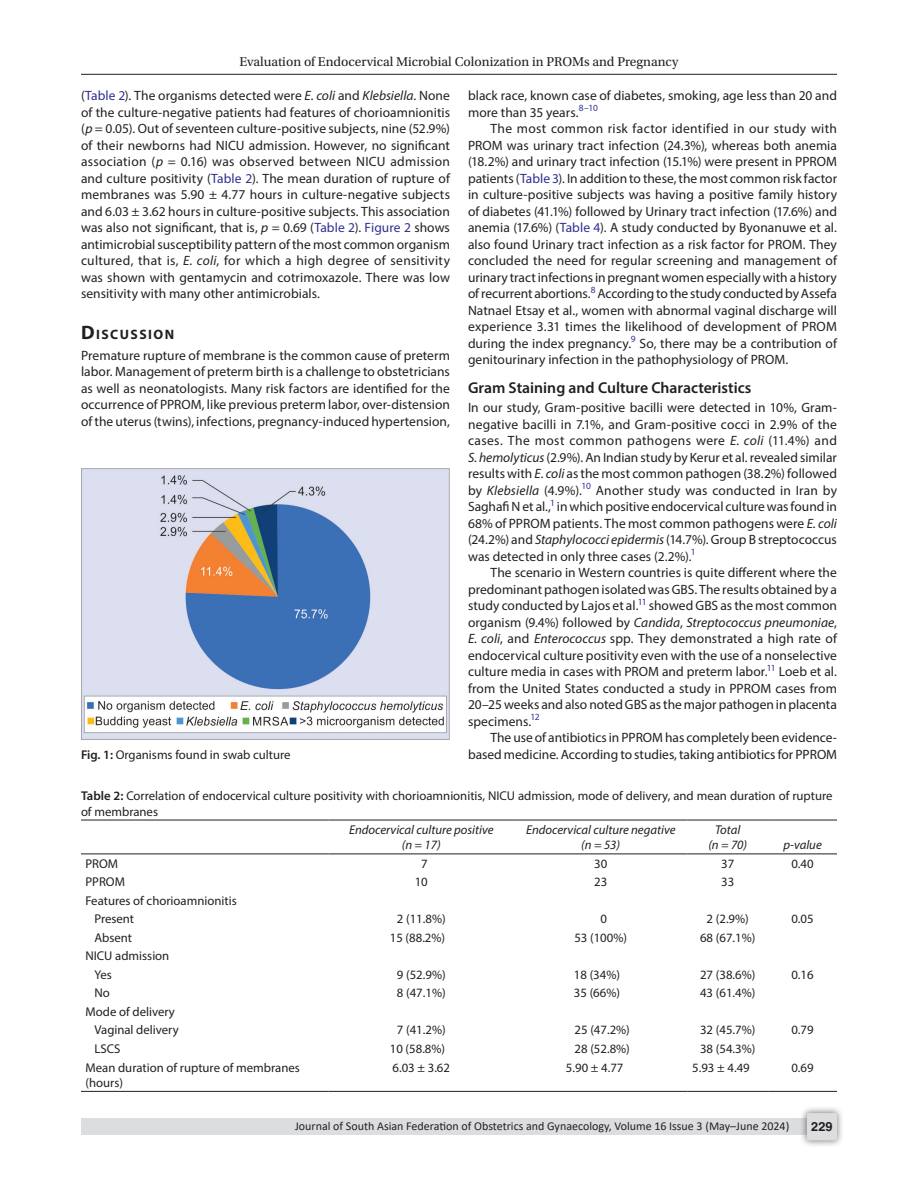
<style>
.page{position:relative;width:918px;height:1188px;background:#fff}
.page>*{position:absolute;margin:0;border:0;box-sizing:border-box;transform-origin:0 0}
.Head-2{font:600 15.75px "Myriad Pro";color:#231f20}
.Head-1{font:700 13.65px "Myriad Pro";letter-spacing:.105em;color:#231f20}
.Para-NoIndent{font:13.5px/16.5px "Myriad Pro";letter-spacing:.005em;color:#231f20;text-align:justify}
.Para-Indent{font:13.5px/16.5px "Myriad Pro";color:#231f20;text-align:justify}
.t1{font:13.5px "Utopia Std";color:#231f20}
.TableBody{font:12.75px/15.3px "Myriad Pro";color:#231f20}
.TableCaption{font:12.75px/15.3px "Myriad Pro";color:#231f20}
.TableHeader{font:italic 12.75px/15.3px "Myriad Pro";color:#231f20;text-align:center}
.FigCaption{font:12.75px "Myriad Pro";color:#231f20}
.t2{font:700 12.75px "Helvetica LT Std";color:#231f20}
.t3{font:12px "Calibri";color:#231f20}
.s1{color:#2e3092}
.s2{font-style:italic}
.s3{font-size:19.5px}
.s4{font-weight:600}
</style>
<div class="page">
<hr style="left:81px;top:74px;width:756px;height:1px;background:#231f20">
<div style="left:81px;top:1119px;width:756px;height:16px;background:#dcdddf"></div>
<div style="left:800px;top:1106px;width:44px;height:41px;background:#231f20;opacity:.61"></div>
<div style="left:807px;top:1113px;width:30px;height:27px;background:#dcdddf;border-radius:2px"></div>
<img style="left:81px;top:469px;width:369px;height:271px">
<hr style="left:81px;top:820px;width:247px;height:1px;background:#231f20">
<hr style="left:328px;top:820px;width:186px;height:1px;background:#231f20">
<hr style="left:514px;top:820px;width:173px;height:1px;background:#231f20">
<hr style="left:687px;top:820px;width:81px;height:1px;background:#231f20">
<hr style="left:768px;top:820px;width:69px;height:1px;background:#231f20">
<hr style="left:81px;top:1091px;width:247px;height:1px;background:#231f20">
<hr style="left:328px;top:1091px;width:186px;height:1px;background:#231f20">
<hr style="left:514px;top:1091px;width:173px;height:1px;background:#231f20">
<hr style="left:687px;top:1091px;width:81px;height:1px;background:#231f20">
<hr style="left:768px;top:1091px;width:69px;height:1px;background:#231f20">
<hr style="left:81px;top:854px;width:247px;height:1px;background:#231f20">
<hr style="left:328px;top:854px;width:186px;height:1px;background:#231f20">
<hr style="left:514px;top:854px;width:173px;height:1px;background:#231f20">
<hr style="left:687px;top:854px;width:81px;height:1px;background:#231f20">
<hr style="left:768px;top:854px;width:69px;height:1px;background:#231f20">
<p class="t1" style="left:240px;top:55px;width:440px">Evaluation of Endocervical Microbial Colonization in PROMs and Pregnancy</p>
<p class="Para-NoIndent" style="left:81px;top:87px;width:371px">(<span class="s1">Table 2</span>). The organisms detected were <span class="s2">E. coli</span> and <span class="s2">Klebsiella</span>. None of the culture-negative patients had features of chorioamnionitis (<span class="s2">p</span> = 0.05). Out of seventeen culture-positive subjects, nine (52.9%) of their newborns had NICU admission. However, no significant association (<span class="s2">p</span> = 0.16) was observed between NICU admission and culture positivity (<span class="s1">Table 2</span>). The mean duration of rupture of membranes was 5.90 ± 4.77 hours in culture-negative subjects and 6.03 ± 3.62 hours in culture-positive subjects. This association was also not significant, that is, <span class="s2">p</span> = 0.69 (<span class="s1">Table 2</span>). <span class="s1">Figure 2</span> shows antimicrobial susceptibility pattern of the most common organism cultured, that is, <span class="s2">E. coli</span>, for which a high degree of sensitivity was shown with gentamycin and cotrimoxazole. There was low sensitivity with many other antimicrobials.</p>
<p class="Head-1" style="left:81px;top:325px;width:95px"><span class="s3">D</span>ISCUSSION</p>
<p class="Para-NoIndent" style="left:81px;top:347px;width:371px">Premature rupture of membrane is the common cause of preterm labor. Management of preterm birth is a challenge to obstetricians as well as neonatologists. Many risk factors are identified for the occurrence of PPROM, like previous preterm labor, over-distension of the uterus (twins), infections, pregnancy-induced hypertension,</p>
<p class="Para-NoIndent" style="left:468px;top:87px;width:371px">black race, known case of diabetes, smoking, age less than 20 and more than 35 years.<sup>8–10</sup></p>
<p class="Para-Indent" style="left:468px;top:120px;width:371px;text-indent:22px">The most common risk factor identified in our study with PROM was urinary tract infection (24.3%), whereas both anemia (18.2%) and urinary tract infection (15.1%) were present in PPROM patients (<span class="s1">Table 3</span>). In addition to these, the most common risk factor in culture-positive subjects was having a positive family history of diabetes (41.1%) followed by Urinary tract infection (17.6%) and anemia (17.6%) (<span class="s1">Table 4</span>). A study conducted by Byonanuwe et al. also found Urinary tract infection as a risk factor for PROM. They concluded the need for regular screening and management of urinary tract infections in pregnant women especially with a history of recurrent abortions.<sup>8</sup> According to the study conducted by Assefa Natnael Etsay et al., women with abnormal vaginal discharge will experience 3.31 times the likelihood of development of PROM during the index pregnancy.<sup>9</sup> So, there may be a contribution of genitourinary infection in the pathophysiology of PROM.</p>
<p class="Head-2" style="left:468px;top:377px;width:285px">Gram Staining and Culture Characteristics</p>
<p class="Para-NoIndent" style="left:468px;top:399px;width:371px">In our study, Gram-positive bacilli were detected in 10%, Gram&shy;negative bacilli in 7.1%, and Gram-positive cocci in 2.9% of the cases. The most common pathogens were <span class="s2">E. coli</span> (11.4%) and <span class="s2">S. hemolyticus</span> (2.9%). An Indian study by Kerur et al. revealed similar results with <span class="s2">E. coli</span> as the most common pathogen (38.2%) followed by <span class="s2">Klebsiella</span> (4.9%).<sup>10</sup> Another study was conducted in Iran by Saghafi N et al.,<sup>1</sup> in which positive endocervical culture was found in 68% of PPROM patients. The most common pathogens were <span class="s2">E. coli </span>(24.2%) and <span class="s2">Staphylococci epidermis</span> (14.7%). Group B streptococcus was detected in only three cases (2.2%).<sup>1</sup></p>
<p class="Para-Indent" style="left:468px;top:564px;width:371px;text-indent:22px">The scenario in Western countries is quite different where the predominant pathogen isolated was GBS. The results obtained by a study conducted by Lajos et al.<sup>11</sup> showed GBS as the most common organism (9.4%) followed by <span class="s2">Candida</span>, <span class="s2">Streptococcus pneumoniae</span>, <span class="s2">E. coli</span>, and <span class="s2">Enterococcus</span> spp. They demonstrated a high rate of endocervical culture positivity even with the use of a nonselective culture media in cases with PROM and preterm labor.<sup>11</sup> Loeb et al. from the United States conducted a study in PPROM cases from 20–25 weeks and also noted GBS as the major pathogen in placenta specimens.<sup>12</sup></p>
<p class="Para-Indent" style="left:490px;top:729px;width:348px">The use of antibiotics in PPROM has completely been evidence-</p>
<p class="FigCaption" style="left:81px;top:746px;width:211px"><span class="s4">Fig. 1:</span> Organisms found in swab culture</p>
<p class="Para-Indent" style="left:468px;top:746px;width:371px">based medicine. According to studies, taking antibiotics for PPROM</p>
<p class="TableCaption" style="left:81px;top:788px;width:753px"><span class="s4">Table 2:</span> Correlation of endocervical culture positivity with chorioamnionitis, NICU admission, mode of delivery, and mean duration of rupture of membranes</p>
<p class="TableHeader" style="left:349px;top:822px;width:146px">Endocervical culture positive (n = 17)</p>
<p class="TableHeader" style="left:526px;top:822px;width:151px">Endocervical culture negative (n = 53)</p>
<p class="TableHeader" style="left:708px;top:822px;width:40px">Total (n = 70)</p>
<p class="TableHeader" style="left:783px;top:837px;width:40px">p-value</p>
<p class="TableBody" style="left:86px;top:856px;width:34px">PROM</p>
<p class="TableBody" style="left:86px;top:874px;width:41px">PPROM</p>
<p class="TableBody" style="left:421px;top:856px;width:8px">7</p>
<p class="TableBody" style="left:415px;top:874px;width:15px">10</p>
<p class="TableBody" style="left:594px;top:856px;width:15px">30</p>
<p class="TableBody" style="left:594px;top:874px;width:15px">23</p>
<p class="TableBody" style="left:721px;top:856px;width:15px">37</p>
<p class="TableBody" style="left:721px;top:874px;width:15px">33</p>
<p class="TableBody" style="left:791px;top:856px;width:24px">0.40</p>
<p class="TableBody" style="left:86px;top:892px;width:153px">Features of chorioamnionitis</p>
<p class="TableBody" style="left:94px;top:911px;width:41px">Present</p>
<p class="TableBody" style="left:397px;top:911px;width:50px">2 (11.8%)</p>
<p class="TableBody" style="left:600px;top:911px;width:8px">0</p>
<p class="TableBody" style="left:707px;top:911px;width:44px">2 (2.9%)</p>
<p class="TableBody" style="left:791px;top:911px;width:24px">0.05</p>
<p class="TableBody" style="left:94px;top:930px;width:39px">Absent</p>
<p class="TableBody" style="left:390px;top:930px;width:57px">15 (88.2%)</p>
<p class="TableBody" style="left:574px;top:930px;width:54px">53 (100%)</p>
<p class="TableBody" style="left:700px;top:930px;width:57px">68 (67.1%)</p>
<p class="TableBody" style="left:86px;top:948px;width:85px">NICU admission</p>
<p class="TableBody" style="left:94px;top:967px;width:19px">Yes</p>
<p class="TableBody" style="left:397px;top:967px;width:50px">9 (52.9%)</p>
<p class="TableBody" style="left:574px;top:967px;width:48px">18 (34%)</p>
<p class="TableBody" style="left:700px;top:967px;width:57px">27 (38.6%)</p>
<p class="TableBody" style="left:791px;top:967px;width:24px">0.16</p>
<p class="TableBody" style="left:94px;top:985px;width:17px">No</p>
<p class="TableBody" style="left:397px;top:985px;width:50px">8 (47.1%)</p>
<p class="TableBody" style="left:574px;top:985px;width:48px">35 (66%)</p>
<p class="TableBody" style="left:700px;top:985px;width:57px">43 (61.4%)</p>
<p class="TableBody" style="left:85px;top:1004px;width:91px">Mode of delivery</p>
<p class="TableBody" style="left:94px;top:1022px;width:86px">Vaginal delivery</p>
<p class="TableBody" style="left:397px;top:1022px;width:50px">7 (41.2%)</p>
<p class="TableBody" style="left:575px;top:1022px;width:57px">25 (47.2%)</p>
<p class="TableBody" style="left:700px;top:1022px;width:57px">32 (45.7%)</p>
<p class="TableBody" style="left:791px;top:1022px;width:24px">0.79</p>
<p class="TableBody" style="left:94px;top:1041px;width:27px">LSCS</p>
<p class="TableBody" style="left:390px;top:1041px;width:57px">10 (58.8%)</p>
<p class="TableBody" style="left:575px;top:1041px;width:57px">28 (52.8%)</p>
<p class="TableBody" style="left:700px;top:1041px;width:57px">38 (54.3%)</p>
<p class="TableBody" style="left:86px;top:1059px;width:216px">Mean duration of rupture of membranes (hours)</p>
<p class="TableBody" style="left:393px;top:1059px;width:59px">6.03 ± 3.62</p>
<p class="TableBody" style="left:566px;top:1059px;width:59px">5.90 ± 4.77</p>
<p class="TableBody" style="left:692px;top:1059px;width:59px">5.93 ± 4.49</p>
<p class="TableBody" style="left:791px;top:1059px;width:24px">0.69</p>
<p class="t3" style="left:295px;top:1117px;width:496px">Journal of South Asian Federation of Obstetrics and Gynaecology, Volume 16 Issue 3 (May–June 2024)</p>
<p class="t2" style="left:811px;top:1119px;width:23px">229</p>
</div>
